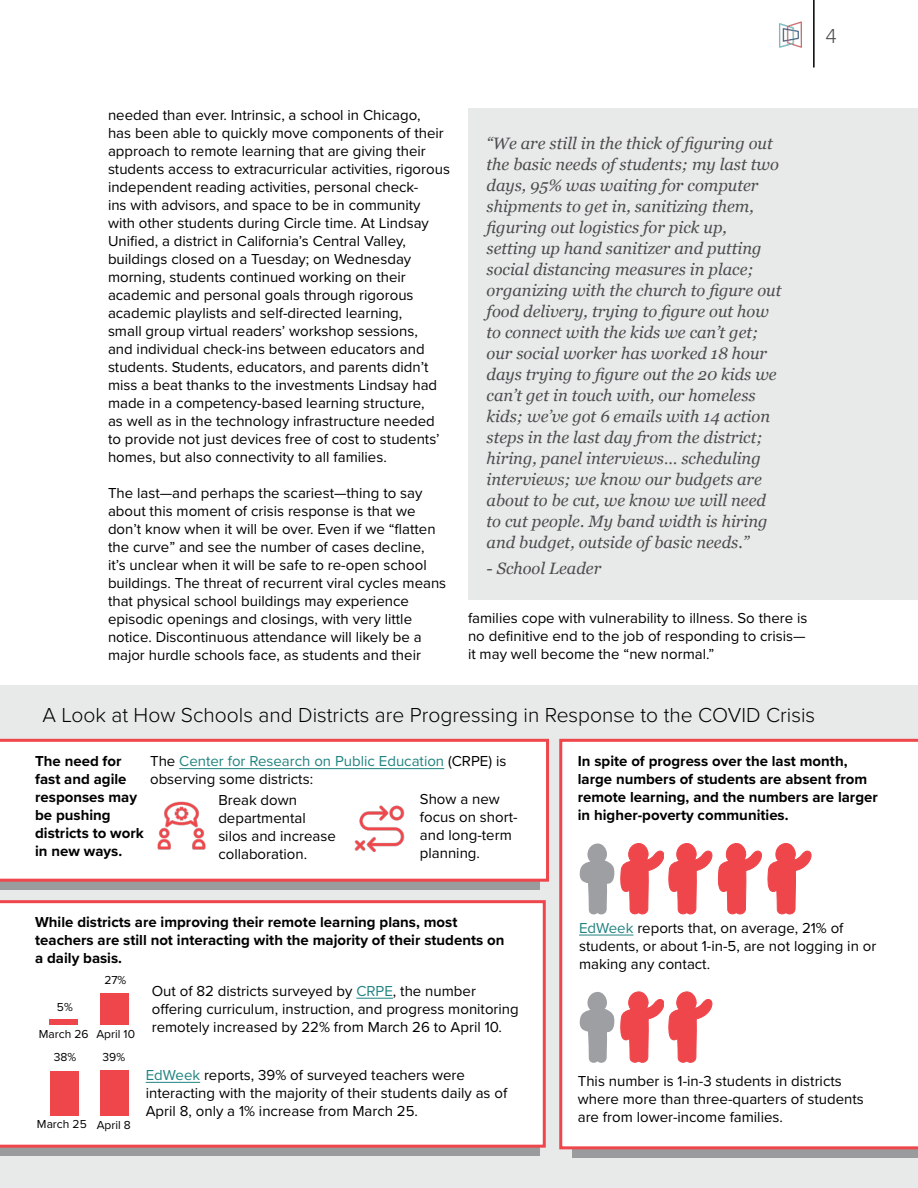
<style>
.page{position:relative;width:918px;height:1188px;background:#fff}
.page>*{position:absolute;margin:0;border:0;box-sizing:border-box;transform-origin:0 0}
.t1{font:300 21px "Proxima Nova";color:#000}
.t2{font:300 21px "Proxima Nova";color:#4d4d4f}
.t3{font:italic 16.5px/21px "Georgia";color:#4d4d4f}
.t4{font:15px/18px "Proxima Nova";color:#000}
.t5{font:700 15px/18px "Proxima Nova";color:#000}
.t6{font:12px/23.2px "Proxima Nova";color:#000}
.s1{color:#218380}
</style>
<div class="page">
<img style="left:779px;top:21px;width:23px;height:27px">
<hr style="left:813px;top:0;width:2px;height:68px;background:#000">
<div style="left:0;top:685px;width:918px;height:503px;background:#e8e9e9"></div>
<div style="left:0;top:983px;width:540px;height:173px;background:#9a9b9c"></div>
<div style="left:559px;top:739px;width:359px;height:410px;background:#fff"></div>
<div style="left:0;top:900px;width:546px;height:248px;background:#fff"></div>
<hr style="left:579px;top:935px;width:54px;height:1px;background:#218380">
<hr style="left:356px;top:998px;width:37px;height:1px;background:#218380">
<hr style="left:146px;top:1082px;width:54px;height:1px;background:#218380">
<div style="left:468px;top:108px;width:450px;height:491px;background:#e8e9e9"></div>
<svg style="left:718px;top:843px;width:44px;height:71px"></svg>
<svg style="left:620px;top:843px;width:92px;height:71px"></svg>
<svg style="left:768px;top:843px;width:43px;height:71px"></svg>
<svg style="left:620px;top:991px;width:92px;height:72px"></svg>
<svg style="left:579px;top:844px;width:35px;height:70px"></svg>
<svg style="left:579px;top:992px;width:35px;height:71px"></svg>
<div style="left:0;top:749px;width:540px;height:141px;background:#9a9b9c"></div>
<div style="left:0;top:739px;width:549px;height:143px;background:#fff"></div>
<hr style="left:179px;top:768px;width:265px;height:1px;background:#218380">
<div style="left:100px;top:993px;width:29px;height:31px;background:#ef464b"></div>
<div style="left:49px;top:1019px;width:29px;height:5px;background:#ef464b"></div>
<div style="left:100px;top:1070px;width:29px;height:46px;background:#ef464b"></div>
<div style="left:50px;top:1072px;width:28px;height:44px;background:#ef464b"></div>
<img style="left:345px;top:794px;width:70px;height:70px">
<img style="left:147px;top:792px;width:68px;height:68px">
<h1 class="t2" style="left:826px;top:20px;width:13px">4</h1>
<p class="t4" style="left:108px;top:105px;width:344px">needed than ever. Intrinsic, a school in Chicago,<br>has been able to quickly move components of their approach to remote learning that are giving their students access to extracurricular activities, rigorous independent reading activities, personal check-<br>ins with advisors, and space to be in community with other students during Circle time. At Lindsay Unified, a district in California’s Central Valley, buildings closed on a Tuesday; on Wednesday morning, students continued working on their academic and personal goals through rigorous academic playlists and self-directed learning,<br>small group virtual readers’ workshop sessions,<br>and individual check-ins between educators and students. Students, educators, and parents didn’t miss a beat thanks to the investments Lindsay had made in a competency-based learning structure,<br>as well as in the technology infrastructure needed to provide not just devices free of cost to students’ homes, but also connectivity to all families.</p>
<p class="t4" style="left:108px;top:483px;width:340px">The last—and perhaps the scariest—thing to say about this moment of crisis response is that we don’t know when it will be over. Even if we “flatten the curve” and see the number of cases decline,<br>it’s unclear when it will be safe to re-open school buildings. The threat of recurrent viral cycles means that physical school buildings may experience episodic openings and closings, with very little notice. Discontinuous attendance will likely be a major hurdle schools face, as students and their</p>
<p class="t3" style="left:487px;top:132px;width:296px">“We are still in the thick of figuring out the basic needs of students; my last two days, 95% was waiting for computer shipments to get in, sanitizing them, figuring out logistics for pick up, setting up hand sanitizer and putting social distancing measures in place; organizing with the church to figure out food delivery, trying to figure out how to connect with the kids we can’t get; our social worker has worked 18 hour days trying to figure out the 20 kids we can’t get in touch with, our homeless kids; we’ve got 6 emails with 14 action steps in the last day from the district; hiring, panel interviews… scheduling interviews; we know our budgets are about to be cut, we know we will need to cut people. My band width is hiring and budget, outside of basic needs.”</p>
<p class="t3" style="left:487px;top:557px;width:116px">- School Leader</p>
<p class="t4" style="left:468px;top:608px;width:341px;text-align:justify">families cope with vulnerability to illness. So there is no definitive end to the job of responding to crisis— it may well become the “new normal.”</p>
<h1 class="t1" style="left:42px;top:700px;width:774px">A Look at How Schools and Districts are Progressing in Response to the COVID Crisis</h1>
<p class="t4" style="left:150px;top:752px;width:358px">The <span class="s1">Center for Research on Public Education</span> (CRPE) is observing some districts:</p>
<p class="t4" style="left:218px;top:791px;width:119px">Break down departmental silos and increase collaboration.</p>
<p class="t5" style="left:578px;top:752px;width:302px">In spite of progress over the last month, large numbers of students are absent from remote learning, and the numbers are larger in higher-poverty communities.</p>
<p class="t5" style="left:35px;top:752px;width:110px">The need for fast and agile responses may be pushing districts to work in new ways.</p>
<p class="t4" style="left:420px;top:789px;width:99px">Show a new focus on short&shy;and long-term planning.</p>
<p class="t5" style="left:35px;top:913px;width:471px">While districts are improving their remote learning plans, most teachers are still not interacting with the majority of their students on a daily basis.</p>
<p class="t4" style="left:579px;top:918px;width:299px"><span class="s1">EdWeek</span> reports that, on average, 21% of students, or about 1-in-5, are not logging in or making any contact.</p>
<p class="t6" style="left:57px;top:994px;width:17px">5%</p>
<p class="t6" style="left:104px;top:967px;width:24px">27%</p>
<p class="t6" style="left:54px;top:1022px;width:83px;text-indent:-15px">March 26 April 10<br>38%</p>
<p class="t6" style="left:103px;top:1045px;width:24px">39%</p>
<p class="t6" style="left:37px;top:1112px;width:95px">March 25 April 8</p>
<p class="t4" style="left:152px;top:981px;width:369px">Out of 82 districts surveyed by <span class="s1">CRPE</span>, the number offering curriculum, instruction, and progress monitoring remotely increased by 22% from March 26 to April 10.</p>
<p class="t4" style="left:146px;top:1065px;width:363px"><span class="s1">EdWeek</span> reports, 39% of surveyed teachers were interacting with the majority of their students daily as of<br>April 8, only a 1% increase from March 25.</p>
<p class="t4" style="left:578px;top:1072px;width:288px">This number is 1-in-3 students in districts where more than three-quarters of students are from lower-income families.</p>
</div>
